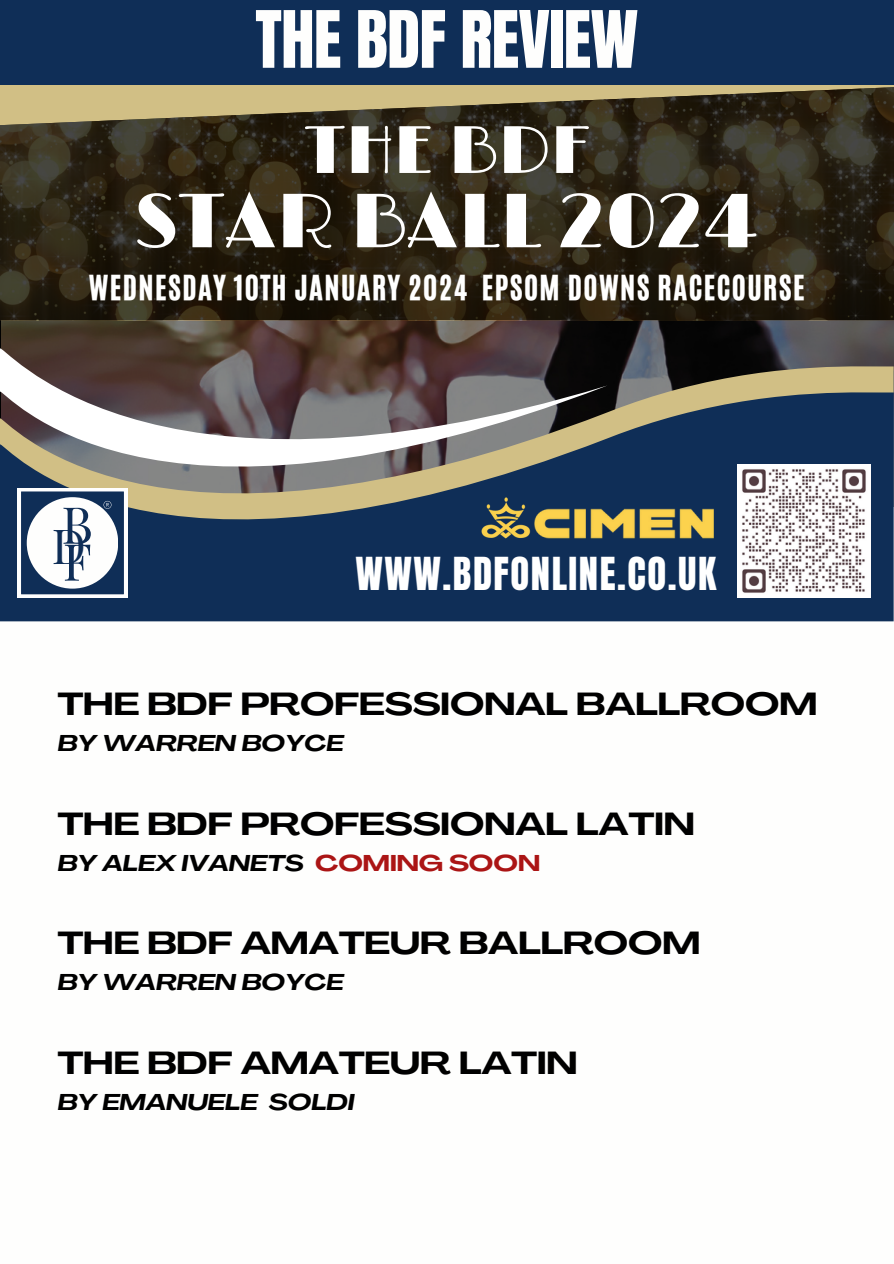
<style>
.page{position:relative;width:894px;height:1264px;background:#fff}
.page>*{position:absolute;margin:0;border:0;box-sizing:border-box;transform-origin:0 0}
.t1{font:77.25px "Limelight";color:#fff}
.t2{font:67.65px "Limelight";color:#fff}
.t3{font:67.2px "Anton";letter-spacing:-.01em;color:#fefefd}
.t4{font:51px "Playfair Display SC";color:#0f2e57}
.t5{font:47.25px "Playfair Display SC";color:#0f2e57}
.t6{font:38.7px "Anton";letter-spacing:.04em;color:#fff}
.t7{font:700 31.5px "Agrandir Grand";color:#000}
.t8{font:28.95px "CA Generated";letter-spacing:.05em;color:#fff}
.t9{font:italic 700 22.5px "Agrandir Grand";color:#000}
.s1{font-size:51px}
.s2{font-style:normal;color:#ab1515}
</style>
<div class="page">
<img style="left:0;top:127px;width:893px;height:235px">
<svg style="left:0;top:85px;width:893px;height:42px;background:#7f734e"></svg>
<div style="left:0;top:0;width:893px;height:85px;background:#0f2e57"></div>
<svg style="left:0;top:362px;width:893px;height:256px;background:#253d5a"></svg>
<svg style="left:0;top:339px;width:607px;height:226px;background:#6b6a6d"></svg>
<img style="left:737px;top:465px;width:133px;height:132px">
<img style="left:517px;top:501px;width:200px;height:42px">
<img style="left:478px;top:494px;width:54px;height:48px">
<svg style="left:18px;top:488px;width:109px;height:109px"></svg>
<p class="t3" style="left:255px;top:-9px;width:384px">THE BDF REVIEW</p>
<p class="t2" style="left:305px;top:111px;width:285px">THE BDF</p>
<p class="t1" style="left:134px;top:177px;width:627px">STAR BALL 2024</p>
<p class="t8" style="left:89px;top:266px;width:717px">WEDNESDAY 10TH JANUARY 2024 EPSOM DOWNS RACECOURSE</p>
<p class="t4" style="left:61px;top:488px;width:33px">B</p>
<p class="t5" style="left:52px;top:513px;width:41px">D<span class="s1">F</span></p>
<p class="t6" style="left:355px;top:545px;width:362px">WWW.BDFONLINE.CO.UK</p>
<p class="t7" style="left:58px;top:691px;width:761px">THE BDF PROFESSIONAL BALLROOM</p>
<p class="t9" style="left:58px;top:734px;width:287px">BY WARREN BOYCE</p>
<p class="t7" style="left:58px;top:811px;width:638px">THE BDF PROFESSIONAL LATIN</p>
<p class="t9" style="left:58px;top:853px;width:484px">BY ALEX IVANETS <span class="s2">COMING SOON</span></p>
<p class="t7" style="left:58px;top:930px;width:643px">THE BDF AMATEUR BALLROOM</p>
<p class="t9" style="left:58px;top:973px;width:287px">BY WARREN BOYCE</p>
<p class="t7" style="left:58px;top:1050px;width:521px">THE BDF AMATEUR LATIN</p>
<p class="t9" style="left:58px;top:1092px;width:298px">BY EMANUELE SOLDI</p>
</div>
